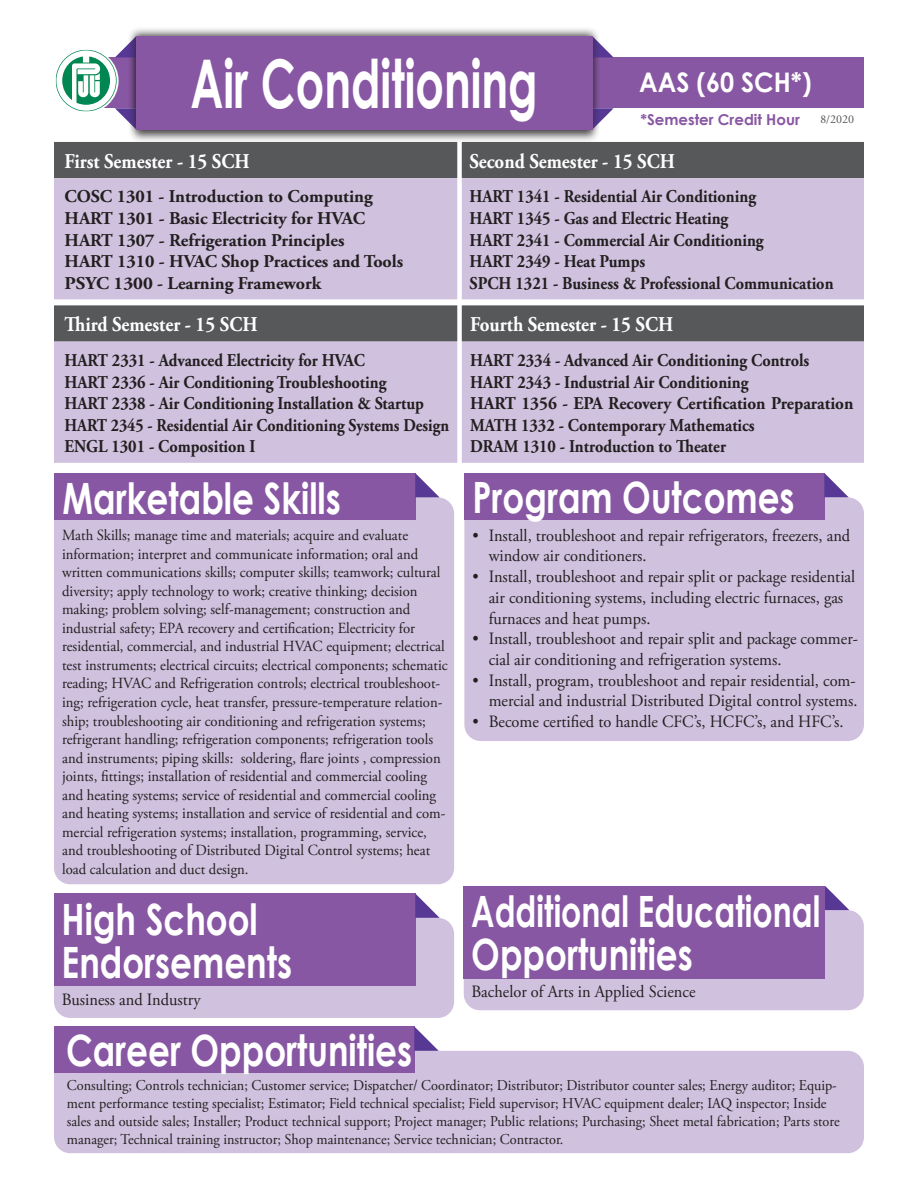
<style>
.page{position:relative;width:918px;height:1188px;background:#fff}
.page>*{position:absolute;margin:0;border:0;box-sizing:border-box;transform-origin:0 0}
.t1{font:700 67.2px "Century Gothic";color:#fff;scale:.66 1}
.t2{font:700 43.2px/43.2px "Century Gothic";color:#fff;scale:.79 1}
.t3{font:700 43.2px/43.2px "Century Gothic";color:#fff;scale:.73 1}
.t4{font:700 27px "Century Gothic";color:#fff;scale:.93 1}
.t5{font:700 21px "Adobe Garamond Pro";color:#fff;scale:.9 1}
.t6{font:700 18px/21.6px "Adobe Garamond Pro";color:#221f1f;scale:.9 1}
.t7{font:700 18px/21.6px "Adobe Garamond Pro";color:#221f1f}
.t8{font:17.25px/20.7px "Adobe Garamond Pro";color:#221f1f;scale:.95 1}
.t9{font:15.45px/18.6px "Adobe Garamond Pro";color:#221f1f;scale:.95 1}
.t10{font:15px/18px "Adobe Garamond Pro";color:#221f1f;scale:.95 1}
.t11{font:700 15px "Century Gothic";color:#8857a3}
.t12{font:12px "Adobe Garamond Pro";color:#57585a}
.s1{font-family:"Minion Pro"}
</style>
<div class="page">
<div style="left:54px;top:497px;width:400px;height:387px;background:#d0c1df;border-radius:16px"></div>
<div style="left:89px;top:57px;width:775px;height:51px;background:#8857a3"></div>
<div style="left:54px;top:142px;width:810px;height:36px;background:#57585a"></div>
<div style="left:54px;top:178px;width:810px;height:121px;background:#d0c1df"></div>
<div style="left:54px;top:305px;width:810px;height:37px;background:#57585a"></div>
<div style="left:54px;top:342px;width:810px;height:121px;background:#d0c1df"></div>
<div style="left:54px;top:473px;width:361px;height:47px;background:#8857a3"></div>
<div style="left:128px;top:33px;width:472px;height:110px;background:#221f1f;opacity:.75"></div>
<svg style="left:600px;top:44px;width:13px;height:13px"></svg>
<svg style="left:600px;top:108px;width:14px;height:14px"></svg>
<div style="left:128px;top:26px;width:472px;height:109px;background:#221f1f;opacity:.75"></div>
<div style="left:136px;top:36px;width:456px;height:93px;background:#8857a3"></div>
<div style="left:464px;top:497px;width:400px;height:244px;background:#d0c1df;border-radius:16px"></div>
<div style="left:54px;top:1051px;width:810px;height:102px;background:#d0c1df;border-radius:16px"></div>
<div style="left:464px;top:473px;width:360px;height:47px;background:#8857a3"></div>
<svg style="left:824px;top:473px;width:25px;height:24px"></svg>
<svg style="left:415px;top:473px;width:24px;height:24px"></svg>
<div style="left:54px;top:1026px;width:360px;height:47px;background:#8857a3"></div>
<svg style="left:414px;top:1026px;width:25px;height:25px"></svg>
<div style="left:54px;top:918px;width:400px;height:100px;background:#d0c1df;border-radius:16px"></div>
<div style="left:54px;top:893px;width:361px;height:93px;background:#8857a3"></div>
<svg style="left:415px;top:893px;width:25px;height:25px"></svg>
<div style="left:464px;top:910px;width:400px;height:100px;background:#d0c1df;border-radius:16px"></div>
<div style="left:464px;top:886px;width:361px;height:93px;background:#8857a3"></div>
<svg style="left:825px;top:886px;width:24px;height:24px"></svg>
<div style="left:457px;top:142px;width:5px;height:324px;background:#fff"></div>
<svg style="left:56px;top:36px;width:80px;height:93px"></svg>
<h1 class="t1" style="left:190px;top:58px;width:528px">Air Conditioning</h1>
<h3 class="t4" style="left:639px;top:72px;width:187px">AAS (60 SCH*)</h3>
<p class="t11" style="left:640px;top:114px;width:161px">*Semester Credit Hour</p>
<p class="t12" style="left:820px;top:115px;width:35px"><span class="s1">8/</span>2020</p>
<h3 class="t5" style="left:64px;top:153px;width:207px">First Semester - 15 SCH</h3>
<h3 class="t5" style="left:470px;top:153px;width:230px">Second Semester - 15 SCH</h3>
<p class="t7" style="left:64px;top:188px;width:340px">COSC 1301 - Introduction to Computing HART 1301 - Basic Electricity for HVAC HART 1307 - Refrigeration Principles<br>HART 1310 - HVAC Shop Practices and Tools PSYC 1300 - Learning Framework</p>
<p class="t6" style="left:470px;top:188px;width:406px">HART 1341 - Residential Air Conditioning<br>HART 1345 - Gas and Electric Heating<br>HART 2341 - Commercial Air Conditioning<br>HART 2349 - Heat Pumps<br>SPCH 1321 - Business &amp; Professional Communication</p>
<h3 class="t5" style="left:64px;top:316px;width:216px">Third Semester - 15 SCH</h3>
<h3 class="t5" style="left:470px;top:316px;width:227px">Fourth Semester - 15 SCH</h3>
<p class="t6" style="left:64px;top:351px;width:429px">HART 2331 - Advanced Electricity for HVAC<br>HART 2336 - Air Conditioning Troubleshooting<br>HART 2338 - Air Conditioning Installation &amp; Startup HART 2345 - Residential Air Conditioning Systems Design ENGL 1301 - Composition I</p>
<p class="t6" style="left:470px;top:351px;width:428px">HART 2334 - Advanced Air Conditioning Controls HART 2343 - Industrial Air Conditioning<br>HART 1356 - EPA Recovery Certification Preparation MATH 1332 - Contemporary Mathematics<br>DRAM 1310 - Introduction to Theater</p>
<h2 class="t2" style="left:63px;top:481px;width:354px">Marketable Skills</h2>
<p class="t9" style="left:62px;top:527px;width:407px">Math Skills; manage time and materials; acquire and evaluate information; interpret and communicate information; oral and written communications skills; computer skills; teamwork; cultural diversity; apply technology to work; creative thinking; decision making; problem solving; self-management; construction and industrial safety; EPA recovery and certification; Electricity for residential, commercial, and industrial HVAC equipment; electrical test instruments; electrical circuits; electrical components; schematic reading; HVAC and Refrigeration controls; electrical troubleshoot&shy;ing; refrigeration cycle, heat transfer, pressure-temperature relation&shy;ship; troubleshooting air conditioning and refrigeration systems; refrigerant handling; refrigeration components; refrigeration tools and instruments; piping skills: soldering, flare joints , compression joints, fittings; installation of residential and commercial cooling and heating systems; service of residential and commercial cooling and heating systems; installation and service of residential and com&shy;mercial refrigeration systems; installation, programming, service, and troubleshooting of Distributed Digital Control systems; heat load calculation and duct design.</p>
<h2 class="t2" style="left:62px;top:901px;width:293px">High School<br>Endorsements</h2>
<p class="t8" style="left:62px;top:991px;width:148px">Business and Industry</p>
<h2 class="t2" style="left:66px;top:1033px;width:440px">Career Opportunities</h2>
<h2 class="t2" style="left:472px;top:480px;width:409px">Program Outcomes</h2>
<p class="t8" style="left:489px;top:527px;width:382px;text-indent:-16px">• Install, troubleshoot and repair refrigerators, freezers, and window air conditioners.</p>
<p class="t8" style="left:489px;top:568px;width:387px;text-indent:-16px">• Install, troubleshoot and repair split or package residential air conditioning systems, including electric furnaces, gas furnaces and heat pumps.</p>
<p class="t8" style="left:489px;top:630px;width:390px;text-indent:-16px">• Install, troubleshoot and repair split and package commer&shy;cial air conditioning and refrigeration systems.</p>
<p class="t8" style="left:472px;top:671px;width:407px;text-align:right">• Install, program, troubleshoot and repair residential, com&shy;mercial and industrial Distributed Digital control systems.</p>
<p class="t8" style="left:472px;top:713px;width:392px">• Become certified to handle CFC’s, HCFC’s, and HFC’s.</p>
<h2 class="t3" style="left:471px;top:894px;width:480px">Additional Educational<br>Opportunities</h2>
<p class="t8" style="left:472px;top:983px;width:237px">Bachelor of Arts in Applied Science</p>
<p class="t10" style="left:67px;top:1078px;width:815px">Consulting; Controls technician; Customer service; Dispatcher/ Coordinator; Distributor; Distributor counter sales; Energy auditor; Equip&shy;ment performance testing specialist; Estimator; Field technical specialist; Field supervisor; HVAC equipment dealer; IAQ inspector; Inside sales and outside sales; Installer; Product technical support; Project manager; Public relations; Purchasing; Sheet metal fabrication; Parts store manager; Technical training instructor; Shop maintenance; Service technician; Contractor.</p>
</div>
